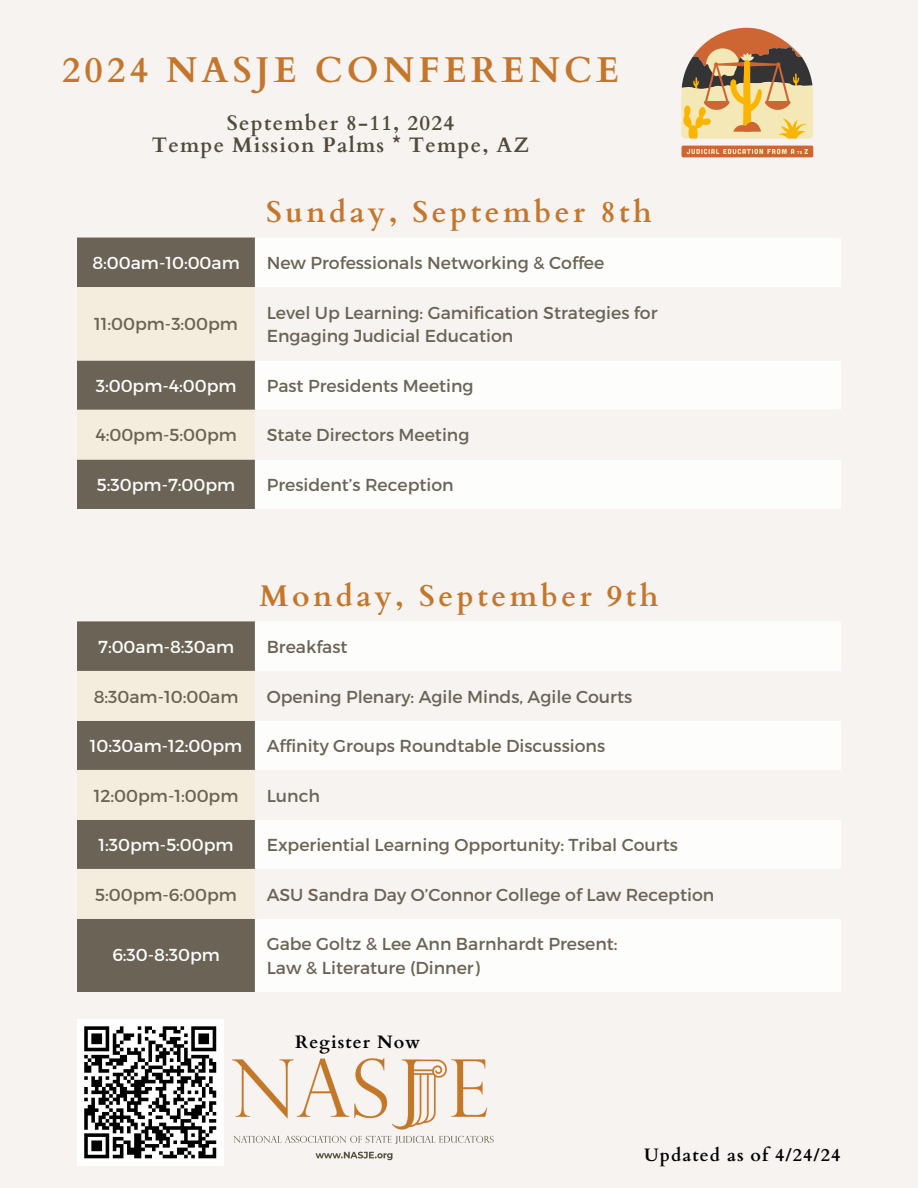
<style>
.page{position:relative;width:918px;height:1188px;background:#f6f3f1}
.page>*{position:absolute;margin:0;border:0;box-sizing:border-box;transform-origin:0 0}
.t1{font:700 36px "Cardo";letter-spacing:.115em;color:#c4772c}
.t2{font:700 30px "Cardo";letter-spacing:.115em;color:#c4772c}
.t3{font:700 21px/21.3px "Cardo";letter-spacing:.06em;color:#524a3a;text-align:center}
.t4{font:700 18px "Cardo";letter-spacing:.06em;color:#000}
.t5{font:17.25px/23.7px "Montserrat";color:#524a3a}
.t6{font:17.25px "Montserrat";color:#fff}
</style>
<div class="page">
<svg style="left:681px;top:28px;width:132px;height:111px;background:#cbab7d"></svg>
<div style="left:682px;top:146px;width:131px;height:11px;background:#ce6633;border-radius:2px"></div>
<svg style="left:687px;top:149px;width:121px;height:5px"></svg>
<div style="left:77px;top:238px;width:178px;height:271px;background:#6b6355"></div>
<div style="left:255px;top:238px;width:586px;height:271px;background:#fdfdfc"></div>
<svg style="left:77px;top:287px;width:178px;height:173px;background:#cdc5b5"></svg>
<svg style="left:255px;top:287px;width:586px;height:173px"></svg>
<div style="left:77px;top:622px;width:178px;height:370px;background:#6b6355"></div>
<div style="left:255px;top:622px;width:586px;height:370px;background:#fdfdfc"></div>
<svg style="left:77px;top:671px;width:178px;height:248px;background:#beb6a6"></svg>
<svg style="left:255px;top:671px;width:586px;height:248px"></svg>
<div style="left:77px;top:1019px;width:146px;height:146px;background:#fff"></div>
<svg style="left:84px;top:1026px;width:133px;height:133px"></svg>
<img style="left:232px;top:1058px;width:261px;height:103px">
<h3 class="t1" style="left:62px;top:46px;width:559px">2024 NASJE CONFERENCE</h3>
<h1 class="t3" style="left:152px;top:113px;width:379px">September 8-11, 2024<br>Tempe Mission Palms * Tempe, AZ</h1>
<h2 class="t2" style="left:266px;top:192px;width:387px">Sunday, September 8th</h2>
<p class="t6" style="left:92px;top:252px;width:149px">8:00am-10:00am</p>
<p class="t5" style="left:267px;top:250px;width:339px">New Professionals Networking &amp; Coffee</p>
<p class="t5" style="left:94px;top:311px;width:145px">11:00pm-3:00pm</p>
<p class="t5" style="left:267px;top:300px;width:392px">Level Up Learning: Gamification Strategies for<br>Engaging Judicial Education</p>
<p class="t6" style="left:96px;top:375px;width:142px">3:00pm-4:00pm</p>
<p class="t5" style="left:267px;top:373px;width:208px">Past Presidents Meeting</p>
<p class="t5" style="left:95px;top:423px;width:143px">4:00pm-5:00pm</p>
<p class="t5" style="left:267px;top:423px;width:204px">State Directors Meeting</p>
<p class="t6" style="left:97px;top:474px;width:140px">5:30pm-7:00pm</p>
<p class="t5" style="left:267px;top:472px;width:189px">President’s Reception</p>
<p class="t2" style="left:259px;top:576px;width:401px">Monday, September 9th</p>
<p class="t6" style="left:98px;top:636px;width:137px">7:00am-8:30am</p>
<p class="t5" style="left:267px;top:634px;width:82px">Breakfast</p>
<p class="t5" style="left:94px;top:684px;width:146px">8:30am-10:00am</p>
<p class="t5" style="left:267px;top:684px;width:367px">Opening Plenary: Agile Minds, Agile Courts</p>
<p class="t6" style="left:90px;top:735px;width:154px">10:30am-12:00pm</p>
<p class="t5" style="left:267px;top:733px;width:340px">Affinity Groups Roundtable Discussions</p>
<p class="t5" style="left:94px;top:783px;width:146px">12:00pm-1:00pm</p>
<p class="t5" style="left:267px;top:783px;width:55px">Lunch</p>
<p class="t6" style="left:99px;top:834px;width:137px">1:30pm-5:00pm</p>
<p class="t5" style="left:267px;top:832px;width:413px">Experiential Learning Opportunity: Tribal Courts</p>
<p class="t5" style="left:95px;top:882px;width:143px">5:00pm-6:00pm</p>
<p class="t5" style="left:267px;top:882px;width:449px">ASU Sandra Day O’Connor College of Law Reception</p>
<p class="t6" style="left:112px;top:944px;width:109px">6:30-8:30pm</p>
<p class="t5" style="left:267px;top:931px;width:352px">Gabe Goltz &amp; Lee Ann Barnhardt Present:<br>Law &amp; Literature (Dinner)</p>
<p class="t4" style="left:295px;top:1030px;width:127px">Register Now</p>
<p class="t4" style="left:644px;top:1143px;width:198px">Updated as of 4/24/24</p>
</div>
